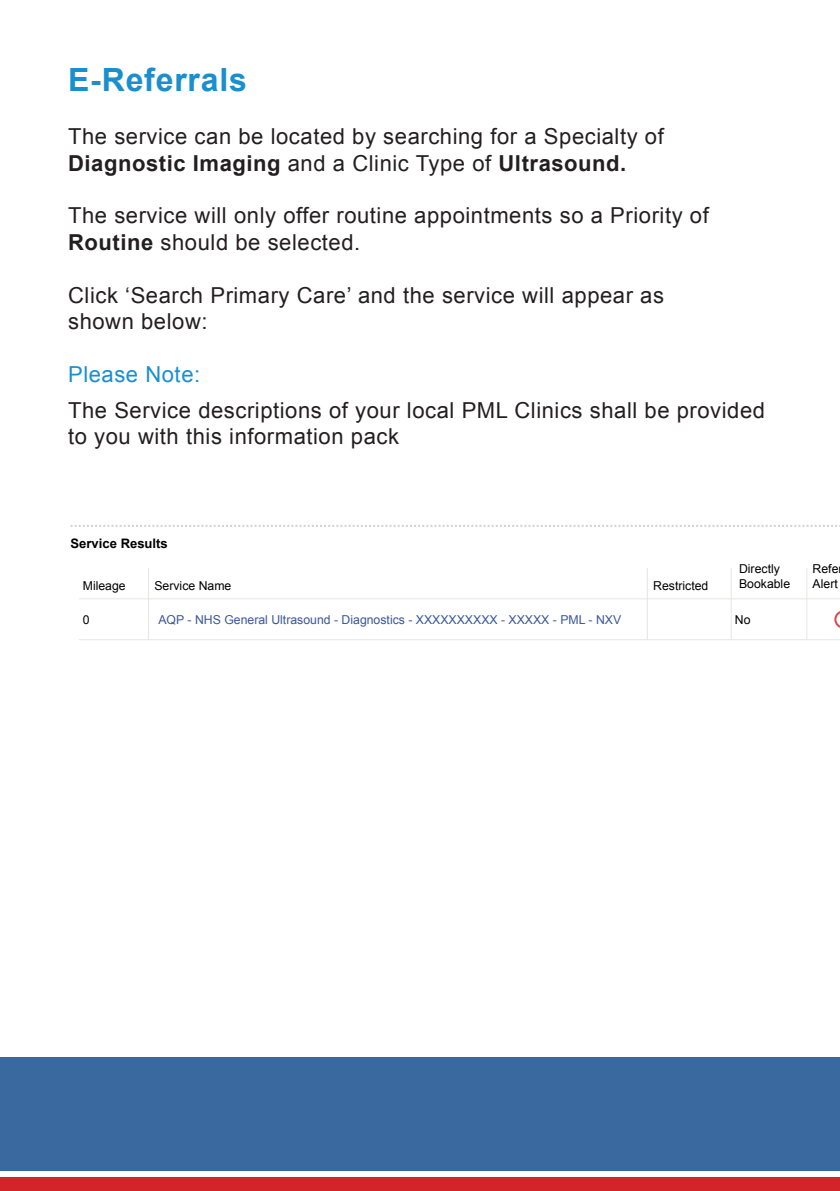
<style>
.page{position:relative;width:840px;height:1191px;background:#fff}
.page>*{position:absolute;margin:0;border:0;box-sizing:border-box;transform-origin:0 0}
.t1{font:700 32px "Arial";letter-spacing:.025em;color:#1a8fcf}
.t2{font:22px/26.4px "Arial";letter-spacing:.025em;color:#231f20}
.t3{font:22px "Arial";letter-spacing:.025em;color:#1a8fcf}
.t4{font:700 13px "Arial";color:#000}
.t5{font:12.2px "Arial";color:#3a579c}
.t6{font:12.2px/14.8px "Arial";color:#000}
.s1{font-weight:700}
</style>
<div class="page">
<div style="left:0;top:1176px;width:839px;height:15px;background:#d3242a"></div>
<div style="left:0;top:1057px;width:839px;height:114px;background:#39699e"></div>
<svg style="left:834px;top:611px;width:5px;height:17px"></svg>
<svg style="left:70px;top:525px;width:767px;height:2px"></svg>
<hr style="left:79px;top:598px;width:760px;height:1px;background:#e6e6e5">
<hr style="left:79px;top:639px;width:760px;height:1px;background:#e6e6e5">
<hr style="left:805px;top:568px;width:1px;height:71px;background:#e6e6e5">
<hr style="left:730px;top:568px;width:1px;height:71px;background:#e6e6e5">
<hr style="left:646px;top:568px;width:1px;height:71px;background:#e6e6e5">
<hr style="left:148px;top:568px;width:1px;height:71px;background:#e6e6e5">
<h1 class="t1" style="left:68px;top:59px;width:180px">E-Referrals</h1>
<p class="t2" style="left:68px;top:123px;width:597px">The service can be located by searching for a Specialty of<br><span class="s1">Diagnostic Imaging</span> and a Clinic Type of <span class="s1">Ultrasound.</span></p>
<p class="t2" style="left:68px;top:203px;width:642px">The service will only offer routine appointments so a Priority of<br><span class="s1">Routine</span> should be selected.</p>
<p class="t2" style="left:68px;top:282px;width:597px">Click ‘Search Primary Care’ and the service will appear as shown below:</p>
<p class="t3" style="left:68px;top:360px;width:134px">Please Note:</p>
<p class="t2" style="left:68px;top:397px;width:698px">The Service descriptions of your local PML Clinics shall be provided to you with this information pack</p>
<p class="t4" style="left:70px;top:534px;width:99px">Service Results</p>
<p class="t6" style="left:83px;top:578px;width:44px">Mileage</p>
<p class="t6" style="left:83px;top:613px;width:8px">0</p>
<p class="t5" style="left:158px;top:612px;width:464px">AQP - NHS General Ultrasound - Diagnostics - XXXXXXXXXX - XXXXX - PML - NXV</p>
<p class="t6" style="left:734px;top:613px;width:17px">No</p>
<p class="t6" style="left:738px;top:562px;width:53px">Directly<br>Bookable</p>
<p class="t6" style="left:812px;top:562px;width:27px">Refe<br>Alert</p>
<p class="t6" style="left:154px;top:578px;width:78px">Service Name</p>
<p class="t6" style="left:652px;top:578px;width:57px">Restricted</p>
</div>
